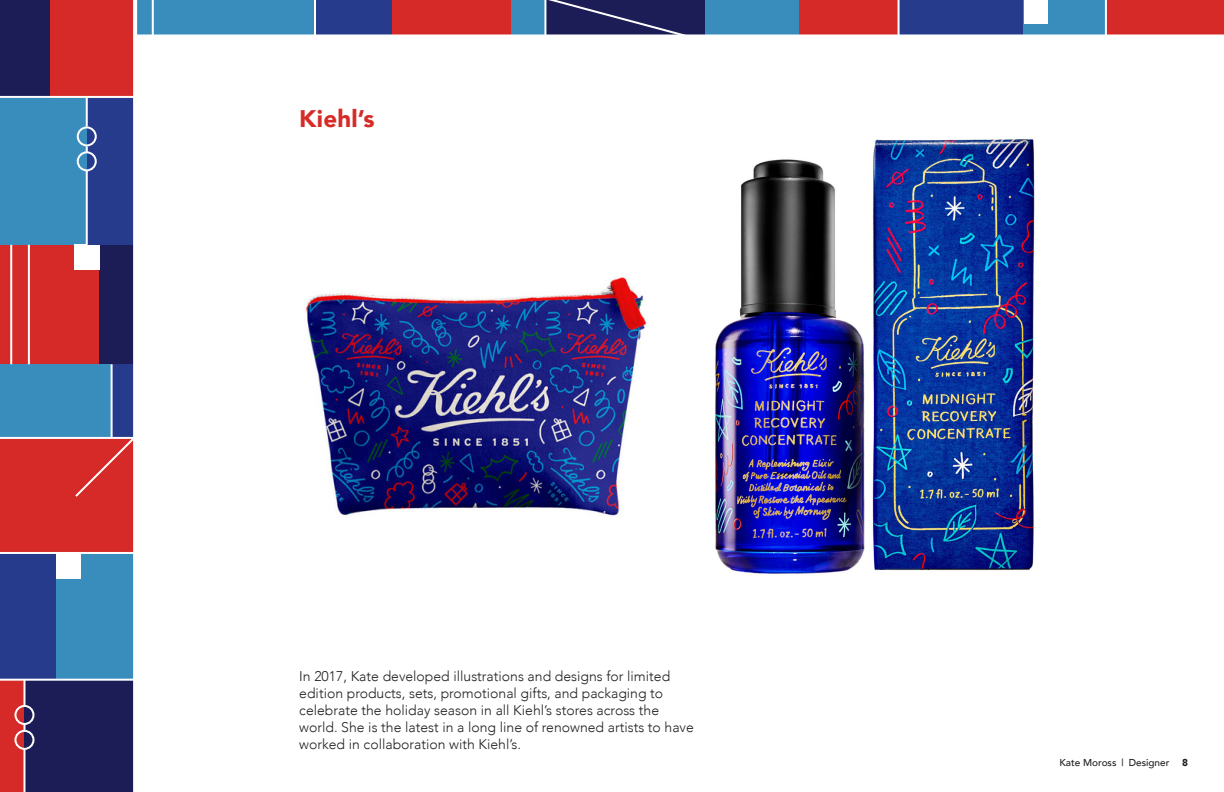
<style>
.page{position:relative;width:1224px;height:792px;background:#fff}
.page>*{position:absolute;margin:0;border:0;box-sizing:border-box;transform-origin:0 0}
.t1{font:900 24px "Avenir";letter-spacing:.01em;color:#d62b27}
.t2{font:300 14px/16.8px "Avenir";color:#231f20}
.t3{font:500 10px "Avenir";color:#231f20}
.t4{font:900 10px "Avenir";color:#231f20}
</style>
<div class="page">
<div style="left:50px;top:0;width:84px;height:98px;background:#d52a27"></div>
<div style="left:0;top:0;width:50px;height:98px;background:#1c1d56"></div>
<div style="left:0;top:98px;width:134px;height:147px;background:#388dbd"></div>
<div style="left:0;top:245px;width:99px;height:119px;background:#d52a27"></div>
<div style="left:99px;top:245px;width:35px;height:119px;background:#1c1d56"></div>
<div style="left:74px;top:245px;width:25px;height:25px;background:#fff"></div>
<div style="left:0;top:364px;width:112px;height:75px;background:#388dbd"></div>
<div style="left:112px;top:364px;width:22px;height:75px;background:#273b8c"></div>
<div style="left:0;top:553px;width:56px;height:127px;background:#273b8c"></div>
<div style="left:56px;top:553px;width:78px;height:127px;background:#388dbd"></div>
<div style="left:56px;top:553px;width:25px;height:25px;background:#fff"></div>
<div style="left:0;top:439px;width:134px;height:114px;background:#d52a27"></div>
<div style="left:0;top:680px;width:24px;height:112px;background:#d52a27"></div>
<div style="left:24px;top:680px;width:110px;height:112px;background:#1c1d56"></div>
<hr style="left:0;top:679px;width:134px;height:2px;background:#fff">
<hr style="left:0;top:437px;width:134px;height:2px;background:#fff">
<hr style="left:0;top:552px;width:134px;height:2px;background:#fff">
<hr style="left:23px;top:680px;width:2px;height:26px;background:#fff">
<hr style="left:23px;top:749px;width:2px;height:43px;background:#fff">
<hr style="left:111px;top:364px;width:2px;height:74px;background:#fff">
<div style="left:87px;top:98px;width:47px;height:147px;background:#273b8c"></div>
<hr style="left:0;top:96px;width:134px;height:2px;background:#fff">
<div style="left:134px;top:0;width:181px;height:36px;background:#388dbd"></div>
<div style="left:799px;top:0;width:100px;height:36px;background:#d52a27"></div>
<div style="left:315px;top:0;width:78px;height:36px;background:#273b8c"></div>
<div style="left:899px;top:0;width:125px;height:36px;background:#273b8c"></div>
<div style="left:393px;top:0;width:118px;height:36px;background:#d52a27"></div>
<div style="left:1024px;top:0;width:82px;height:36px;background:#388dbd"></div>
<div style="left:511px;top:0;width:34px;height:36px;background:#388dbd"></div>
<div style="left:706px;top:0;width:93px;height:36px;background:#388dbd"></div>
<div style="left:1106px;top:0;width:118px;height:36px;background:#d52a27"></div>
<hr style="left:314px;top:0;width:2px;height:36px;background:#fff">
<hr style="left:898px;top:0;width:2px;height:36px;background:#fff">
<hr style="left:1105px;top:0;width:2px;height:36px;background:#fff">
<div style="left:1024px;top:0;width:24px;height:23px;background:#fff"></div>
<hr style="left:86px;top:98px;width:2px;height:28px;background:#fff">
<svg style="left:73px;top:436px;width:60px;height:61px"></svg>
<svg style="left:544px;top:0;width:162px;height:34px;background:#292b61"></svg>
<hr style="left:86px;top:171px;width:2px;height:74px;background:#fff">
<hr style="left:10px;top:245px;width:2px;height:119px;background:#fff">
<hr style="left:28px;top:245px;width:2px;height:119px;background:#fff">
<hr style="left:152px;top:0;width:2px;height:36px;background:#fff">
<div style="left:77px;top:126px;width:20px;height:20px;border:2px solid #fff;border-radius:50%"></div>
<div style="left:14px;top:705px;width:20px;height:20px;border:2px solid #fff;border-radius:50%"></div>
<div style="left:77px;top:151px;width:20px;height:20px;border:2px solid #fff;border-radius:50%"></div>
<div style="left:14px;top:730px;width:20px;height:20px;border:2px solid #fff;border-radius:50%"></div>
<svg style="left:133px;top:0;width:4px;height:792px"></svg>
<svg style="left:134px;top:34px;width:1090px;height:4px"></svg>
<img style="left:305px;top:277px;width:342px;height:241px">
<img style="left:715px;top:140px;width:320px;height:434px">
<p class="t1" style="left:299px;top:98px;width:77px">Kiehl’s</p>
<p class="t2" style="left:299px;top:668px;width:396px">In 2017, Kate developed illustrations and designs for limited edition products, sets, promotional gifts, and packaging to celebrate the holiday season in all Kiehl’s stores across the world. She is the latest in a long line of renowned artists to have worked in collaboration with Kiehl’s.</p>
<p class="t3" style="left:1059px;top:754px;width:112px">Kate Moross | Designer</p>
<p class="t4" style="left:1182px;top:754px;width:7px">8</p>
</div>
